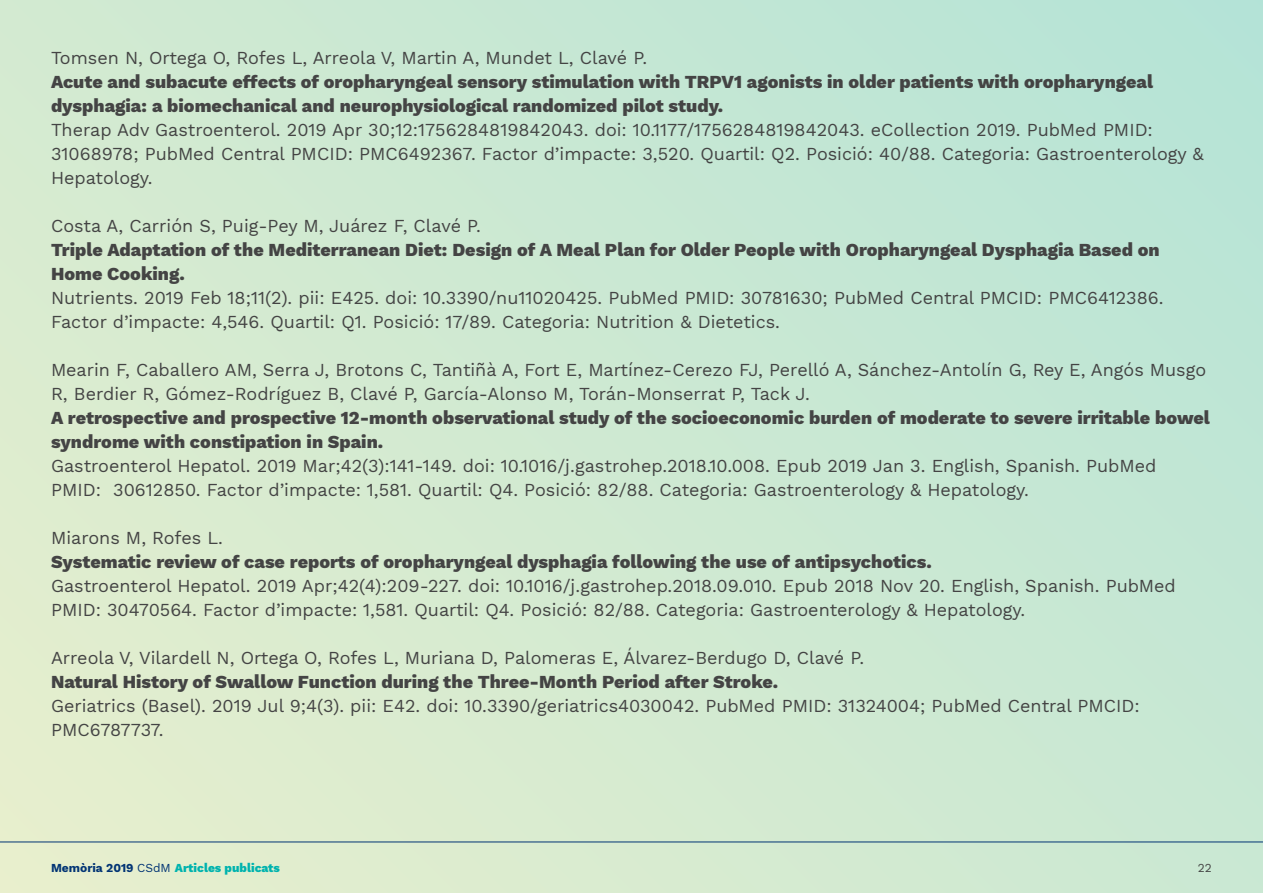
<style>
.page{position:relative;width:1263px;height:893px;background:#fff}
.page>*{position:absolute;margin:0;border:0;box-sizing:border-box;transform-origin:0 0}
.t1{font:18px/24px "Work Sans";color:#444}
.t2{font:800 18px/24px "Work Sans";color:#444}
.t3{font:800 12px "Work Sans";color:#00b3ae}
.t4{font:12px "Work Sans";color:#444}
.s1{font-weight:700;color:#023474}
.s2{font-weight:400;color:#023474}
</style>
<div class="page">
<div style="left:0;top:0;width:1263px;height:893px;background:linear-gradient(to right,#deedcf,#bee6d5)"></div>
<hr style="left:0;top:842px;width:1263px;height:1px;background:#023474">
<p class="t1" style="left:51px;top:45px;width:598px">Tomsen N, Ortega O, Rofes L, Arreola V, Martin A, Mundet L, Clavé P.</p>
<p class="t2" style="left:51px;top:69px;width:1103px">Acute and subacute effects of oropharyngeal sensory stimulation with TRPV1 agonists in older patients with oropharyngeal dysphagia: a biomechanical and neurophysiological randomized pilot study.</p>
<p class="t1" style="left:51px;top:117px;width:1154px">Therap Adv Gastroenterol. 2019 Apr 30;12:1756284819842043. doi: 10.1177/1756284819842043. eCollection 2019. PubMed PMID:<br>31068978; PubMed Central PMCID: PMC6492367. Factor d’impacte: 3,520. Quartil: Q2. Posició: 40/88. Categoria: Gastroenterology &amp;<br>Hepatology.</p>
<p class="t1" style="left:51px;top:213px;width:431px">Costa A, Carrión S, Puig-Pey M, Juárez F, Clavé P.</p>
<p class="t2" style="left:51px;top:237px;width:1110px">Triple Adaptation of the Mediterranean Diet: Design of A Meal Plan for Older People with Oropharyngeal Dysphagia Based on<br>Home Cooking.</p>
<p class="t1" style="left:51px;top:285px;width:1114px">Nutrients. 2019 Feb 18;11(2). pii: E425. doi: 10.3390/nu11020425. PubMed PMID: 30781630; PubMed Central PMCID: PMC6412386.<br>Factor d’impacte: 4,546. Quartil: Q1. Posició: 17/89. Categoria: Nutrition &amp; Dietetics.</p>
<p class="t1" style="left:51px;top:357px;width:1157px">Mearin F, Caballero AM, Serra J, Brotons C, Tantiñà A, Fort E, Martínez-Cerezo FJ, Perelló A, Sánchez-Antolín G, Rey E, Angós Musgo<br>R, Berdier R, Gómez-Rodríguez B, Clavé P, García-Alonso M, Torán-Monserrat P, Tack J.</p>
<p class="t2" style="left:51px;top:405px;width:1160px">A retrospective and prospective 12-month observational study of the socioeconomic burden of moderate to severe irritable bowel syndrome with constipation in Spain.</p>
<p class="t1" style="left:51px;top:453px;width:1107px">Gastroenterol Hepatol. 2019 Mar;42(3):141-149. doi: 10.1016/j.gastrohep.2018.10.008. Epub 2019 Jan 3. English, Spanish. PubMed<br>PMID: 30612850. Factor d’impacte: 1,581. Quartil: Q4. Posició: 82/88. Categoria: Gastroenterology &amp; Hepatology.</p>
<p class="t1" style="left:51px;top:525px;width:173px">Miarons M, Rofes L.</p>
<p class="t2" style="left:51px;top:549px;width:882px">Systematic review of case reports of oropharyngeal dysphagia following the use of antipsychotics.</p>
<p class="t1" style="left:51px;top:573px;width:1126px">Gastroenterol Hepatol. 2019 Apr;42(4):209-227. doi: 10.1016/j.gastrohep.2018.09.010. Epub 2018 Nov 20. English, Spanish. PubMed<br>PMID: 30470564. Factor d’impacte: 1,581. Quartil: Q4. Posició: 82/88. Categoria: Gastroenterology &amp; Hepatology.</p>
<p class="t1" style="left:51px;top:645px;width:815px">Arreola V, Vilardell N, Ortega O, Rofes L, Muriana D, Palomeras E, Álvarez-Berdugo D, Clavé P.</p>
<p class="t2" style="left:51px;top:669px;width:729px">Natural History of Swallow Function during the Three-Month Period after Stroke.</p>
<p class="t1" style="left:51px;top:693px;width:1090px">Geriatrics (Basel). 2019 Jul 9;4(3). pii: E42. doi: 10.3390/geriatrics4030042. PubMed PMID: 31324004; PubMed Central PMCID:<br>PMC6787737.</p>
<p class="t3" style="left:51px;top:859px;width:230px"><span class="s1">Memòria 2019</span> <span class="s2">CSdM</span> Articles publicats</p>
<p class="t4" style="left:1198px;top:859px;width:15px">22</p>
</div>
